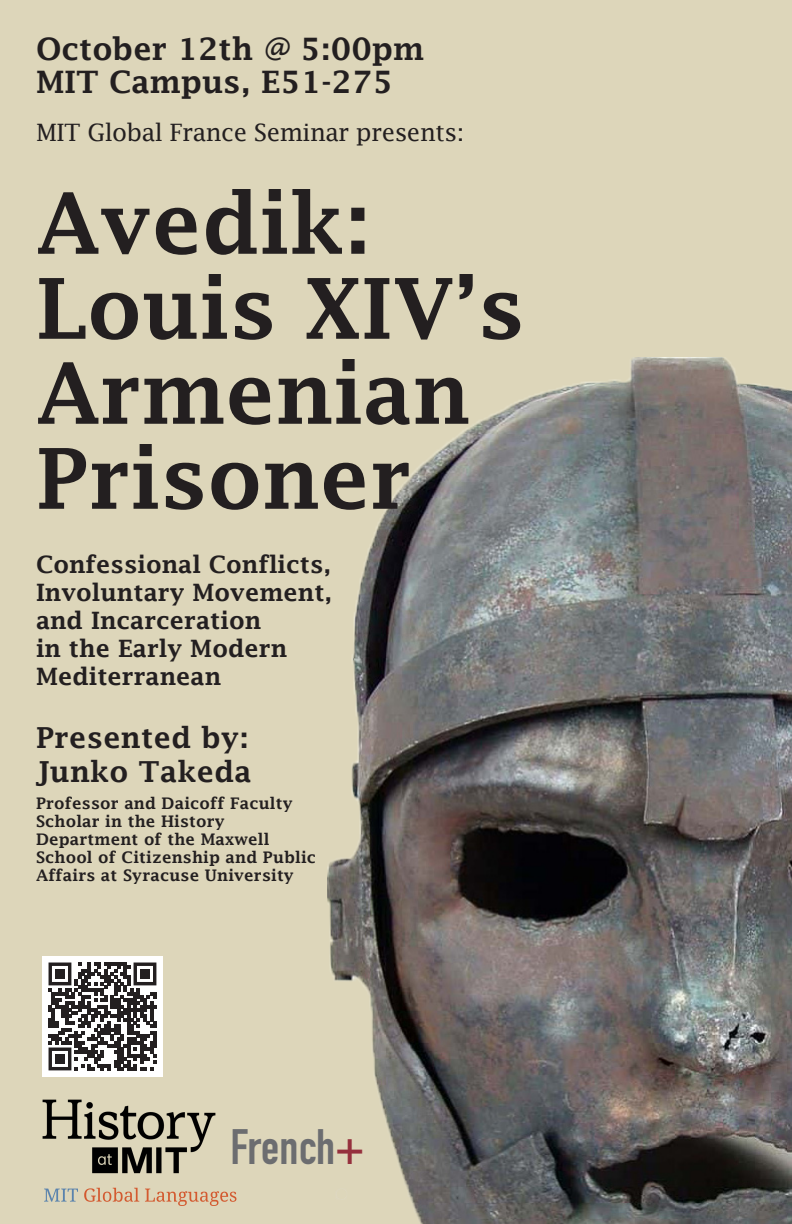
<style>
.page{position:relative;width:792px;height:1224px;background:#ddd6ba}
.page>*{position:absolute;margin:0;border:0;box-sizing:border-box;transform-origin:0 0}
.t1{font:600 84px/85px "Lucida Fax";color:#231f20}
.t2{font:700 49px "DIN Condensed";color:#6c6d70}
.t3{font:600 31px "Lucida Fax";color:#231f20}
.t4{font:600 29px/34px "Lucida Fax";letter-spacing:.01em;color:#231f20}
.t5{font:600 24px/28px "Lucida Fax";color:#231f20}
.t6{font:24px "Lucida Fax";letter-spacing:-.02em;color:#231f20}
.t7{font:600 16px/18px "Lucida Fax";letter-spacing:.01em;color:#231f20}
.s1{color:#95303d}
</style>
<div class="page">
<img style="left:328px;top:357px;width:464px;height:867px">
<div style="left:42px;top:956px;width:121px;height:121px;background:#fff"></div>
<svg style="left:49px;top:963px;width:107px;height:107px"></svg>
<div style="left:55px;top:969px;width:10px;height:10px;background:#231f20"></div>
<div style="left:140px;top:969px;width:10px;height:10px;background:#231f20"></div>
<div style="left:55px;top:1054px;width:10px;height:10px;background:#231f20"></div>
<svg style="left:44px;top:1189px;width:34px;height:13px"></svg>
<svg style="left:84px;top:1188px;width:55px;height:14px"></svg>
<svg style="left:145px;top:1189px;width:91px;height:17px"></svg>
<img style="left:42px;top:1099px;width:174px;height:75px">
<p class="t3" style="left:36px;top:31px;width:390px">October 12th @ 5:00pm</p>
<p class="t3" style="left:36px;top:64px;width:359px">MIT Campus, E51-275</p>
<p class="t6" style="left:36px;top:118px;width:430px">MIT Global France Seminar presents:</p>
<p class="t1" style="left:36px;top:181px;width:490px">Avedik:<br>Louis XIV’s<br>Armenian<br>Prisoner</p>
<p class="t5" style="left:36px;top:550px;width:298px">Confessional Conflicts,<br>Involuntary Movement, and Incarceration<br>in the Early Modern<br>Mediterranean</p>
<p class="t4" style="left:36px;top:721px;width:217px">Presented by:<br>Junko Takeda</p>
<p class="t7" style="left:36px;top:794px;width:282px">Professor and Daicoff Faculty<br>Scholar in the History<br>Department of the Maxwell<br>School of Citizenship and Public<br>Affairs at Syracuse University</p>
<p class="t2" style="left:230px;top:1114px;width:136px">French<span class="s1">+</span></p>
</div>
